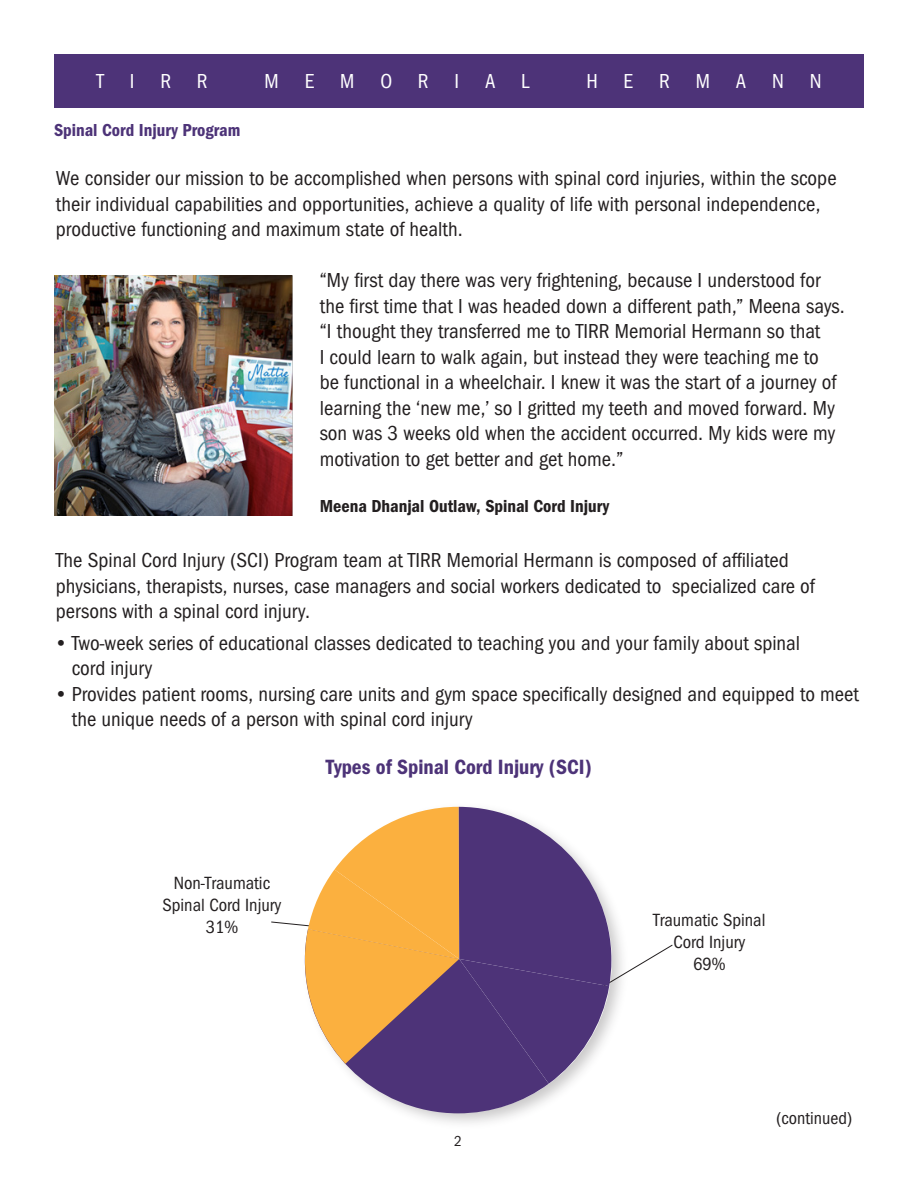
<style>
.page{position:relative;width:918px;height:1188px;background:#fff}
.page>*{position:absolute;margin:0;border:0;box-sizing:border-box;transform-origin:0 0}
.t1{font:600 21.45px "Franklin Got Cd ITC";color:#4d3378}
.t2{font:21px/25.5px "Franklin Got Cd ITC";color:#231f20}
.t3{font:21px "Franklin Got Cd ITC";letter-spacing:1.23em;color:#fff}
.t4{font:18.3px/22px "Franklin Got Cd ITC";color:#231f20;text-align:center}
.t5{font:600 18px "Franklin Got Cd ITC";color:#231f20}
.t6{font:600 18px "Franklin Got Cd ITC";color:#4d3378}
.t7{font:18px "Franklin Got Cd ITC";color:#231f20}
.t8{font:15px "Franklin Got Cd ITC";color:#231f20}
</style>
<div class="page">
<div style="left:54px;top:54px;width:810px;height:54px;background:#4d3378"></div>
<img style="left:411px;top:806px;width:158px;height:317px">
<svg style="left:362px;top:1084px;width:187px;height:29px;fill:#4d3378"></svg>
<svg style="left:271px;top:807px;width:402px;height:277px"></svg>
<img style="left:54px;top:276px;width:239px;height:239px">
<p class="t3" style="left:97px;top:69px;width:113px">TIRR</p>
<p class="t3" style="left:265px;top:69px;width:266px">MEMORIAL</p>
<p class="t3" style="left:586px;top:69px;width:237px">HERMANN</p>
<p class="t6" style="left:54px;top:119px;width:188px">Spinal Cord Injury Program</p>
<p class="t2" style="left:56px;top:165px;width:782px">We consider our mission to be accomplished when persons with spinal cord injuries, within the scope their individual capabilities and opportunities, achieve a quality of life with personal independence, productive functioning and maximum state of health.</p>
<p class="t2" style="left:320px;top:267px;width:527px">“My first day there was very frightening, because I understood for the first time that I was headed down a different path,” Meena says. “I thought they transferred me to TIRR Memorial Hermann so that<br>I could learn to walk again, but instead they were teaching me to<br>be functional in a wheelchair. I knew it was the start of a journey of learning the ‘new me,’ so I gritted my teeth and moved forward. My son was 3 weeks old when the accident occurred. My kids were my motivation to get better and get home.”</p>
<p class="t5" style="left:320px;top:496px;width:291px">Meena Dhanjal Outlaw, Spinal Cord Injury</p>
<p class="t2" style="left:56px;top:547px;width:760px">The Spinal Cord Injury (SCI) Program team at TIRR Memorial Hermann is composed of affiliated physicians, therapists, nurses, case managers and social workers dedicated to specialized care of persons with a spinal cord injury.</p>
<p class="t2" style="left:56px;top:630px;width:746px">• Two-week series of educational classes dedicated to teaching you and your family about spinal</p>
<p class="t2" style="left:72px;top:655px;width:82px">cord injury</p>
<p class="t2" style="left:56px;top:681px;width:804px">• Provides patient rooms, nursing care units and gym space specifically designed and equipped to meet</p>
<p class="t2" style="left:72px;top:706px;width:403px">the unique needs of a person with spinal cord injury</p>
<p class="t4" style="left:162px;top:871px;width:121px">Non-Traumatic<br>Spinal Cord Injury<br>31%</p>
<p class="t1" style="left:326px;top:754px;width:268px">Types of Spinal Cord Injury (SCI)</p>
<p class="t8" style="left:454px;top:1132px;width:9px">2</p>
<p class="t4" style="left:653px;top:908px;width:114px">Traumatic Spinal<br>Cord Injury<br>69%</p>
<p class="t7" style="left:776px;top:1108px;width:78px">(continued)</p>
</div>
